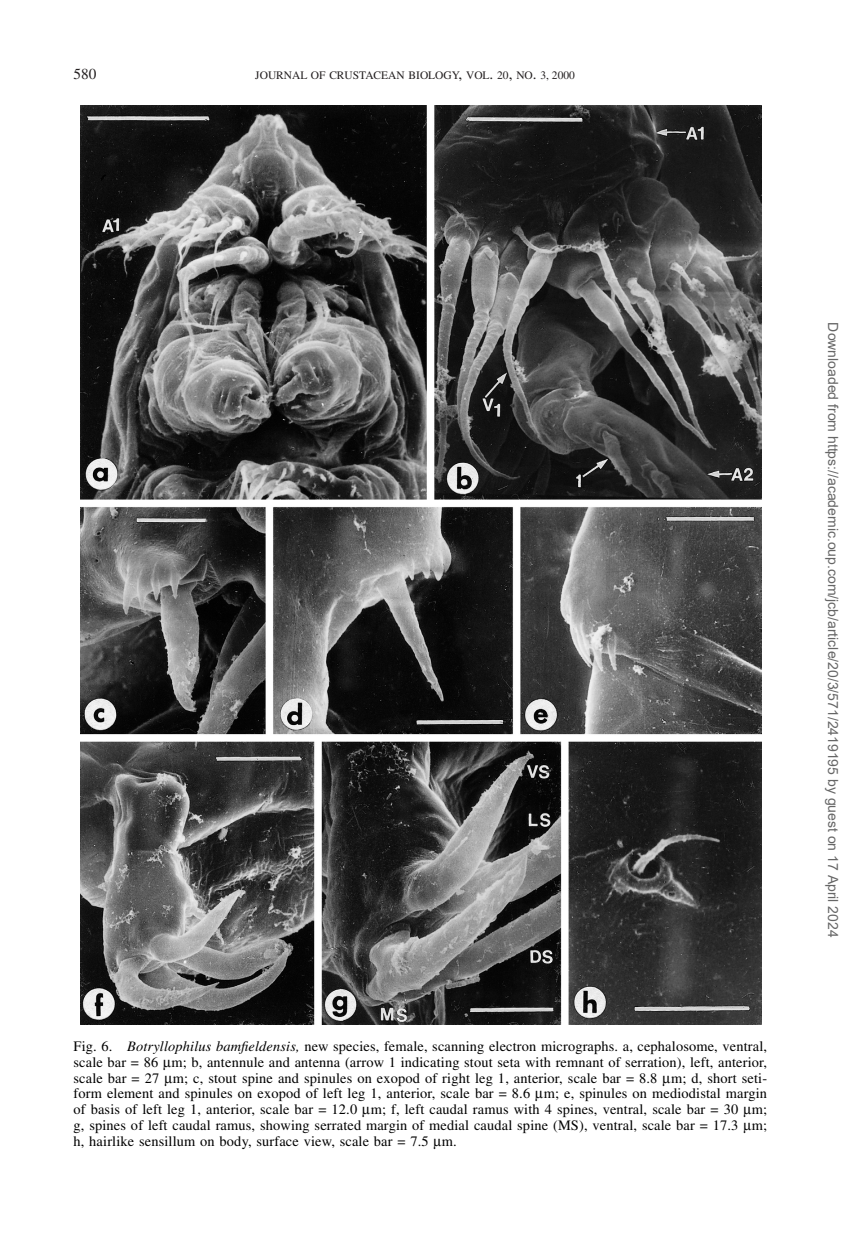
<style>
.page{position:relative;width:867px;height:1260px;background:#fff}
.page>*{position:absolute;margin:0;border:0;box-sizing:border-box;transform-origin:0 0}
.t1{font:15.22px "Times";color:#231f20}
.t2{font:14.35px/15.8px "Times";letter-spacing:.01em;color:#000;text-align:justify}
.t3{font:14px "Arial";color:#666}
.t4{font:11.38px "Times";color:#231f20}
.s1{font-size:15.22px}
.s2{font-style:italic}
</style>
<div class="page">
<img style="left:80px;top:105px;width:681px;height:920px">
<p class="t1" style="left:74px;top:68px;width:24px">580</p>
<p class="t4" style="left:255px;top:71px;width:321px">JOURNAL OF CRUSTACEAN BIOLOGY<span class="s1">,</span> VOL<span class="s1">.</span> 20<span class="s1">,</span> NO<span class="s1">.</span> 3, 2000</p>
<p class="t2" style="left:73px;top:1040px;width:695px">Fig. 6. <span class="s2">Botryllophilus bamfieldensis,</span> new species, female, scanning electron micrographs. a, cephalosome, ventral, scale bar = 86 m; b, antennule and antenna (arrow 1 indicating stout seta with remnant of serration), left, anterior, scale bar = 27 m; c, stout spine and spinules on exopod of right leg 1, anterior, scale bar = 8.8 m; d, short seti&shy;form element and spinules on exopod of left leg 1, anterior, scale bar = 8.6 m; e, spinules on mediodistal margin of basis of left leg 1, anterior, scale bar = 12.0 m; f, left caudal ramus with 4 spines, ventral, scale bar = 30 m; g, spines of left caudal ramus, showing serrated margin of medial caudal spine (MS), ventral, scale bar = 17.3 m; h, hairlike sensillum on body, surface view, scale bar = 7.5 m.</p>
<p class="t3" style="left:838px;top:322px;width:617px;rotate:90deg">Downloaded from https://academic.oup.com/jcb/article/20/3/571/2419195 by guest on 17 April 2024</p>
</div>
